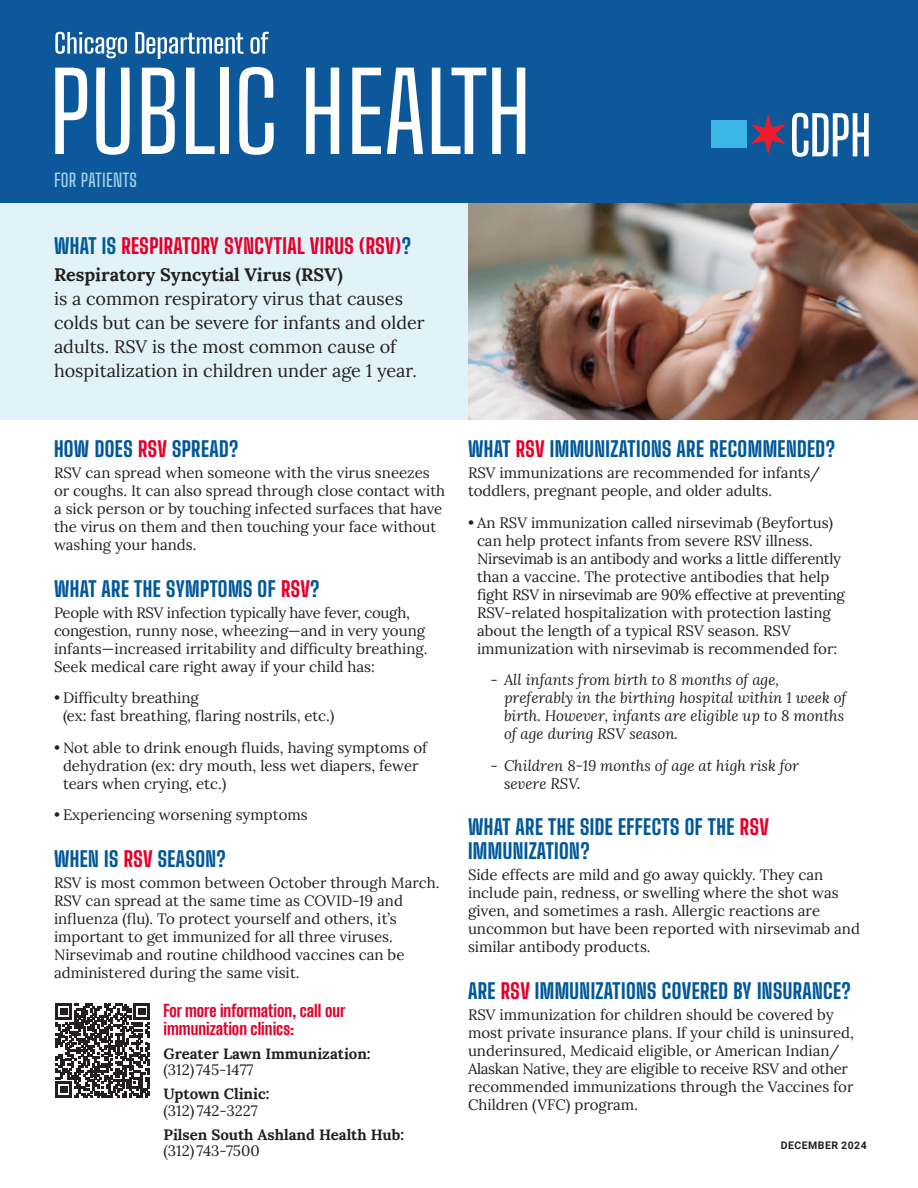
<style>
.page{position:relative;width:918px;height:1188px;background:#fff}
.page>*{position:absolute;margin:0;border:0;box-sizing:border-box;transform-origin:0 0}
.Subhead{font:800 21px/24px "Big Shoulders Display";letter-spacing:.02em;color:#005899}
.Subhead-2{font:800 21px "Big Shoulders Display";letter-spacing:.02em;color:#e4002b}
.Body{font:18px/24px "Lora";color:#231f20}
.t1{font:100 18px "Big Shoulders Text";letter-spacing:.02em;color:#a4d5ee}
.t2{font:800 16.5px/18px "Big Shoulders Display";color:#e4002b}
.Body-2{font:15px/18px "Lora";color:#231f20}
.t3{font:italic 15px/18px "Lora";color:#231f20}
.t4{font:700 15px/16.5px "Lora";color:#231f20}
.t5{font:700 10.5px "Roboto";letter-spacing:.045em;color:#231f20}
.s1{color:#005899}
.s2{font-weight:700}
.s3{color:#e4002b}
.s4{font-weight:400}
.s5{font-style:normal}
</style>
<div class="page">
<div style="left:0;top:202px;width:468px;height:218px;background:#e1f3f8"></div>
<img style="left:468px;top:202px;width:450px;height:218px">
<div style="left:0;top:0;width:918px;height:202px;background:#0d589a"></div>
<svg style="left:55px;top:68px;width:32px;height:86px"></svg>
<svg style="left:96px;top:68px;width:34px;height:87px"></svg>
<svg style="left:142px;top:68px;width:33px;height:86px"></svg>
<svg style="left:186px;top:68px;width:29px;height:86px"></svg>
<div style="left:220px;top:68px;width:9px;height:86px;background:#fff"></div>
<svg style="left:239px;top:67px;width:35px;height:88px"></svg>
<svg style="left:306px;top:68px;width:33px;height:86px"></svg>
<svg style="left:352px;top:68px;width:29px;height:86px"></svg>
<svg style="left:387px;top:68px;width:36px;height:86px"></svg>
<svg style="left:432px;top:68px;width:54px;height:86px"></svg>
<svg style="left:492px;top:68px;width:33px;height:86px"></svg>
<svg style="left:750px;top:114px;width:36px;height:41px"></svg>
<div style="left:711px;top:120px;width:36px;height:28px;background:#3bb6e5"></div>
<svg style="left:792px;top:113px;width:77px;height:44px"></svg>
<svg style="left:55px;top:32px;width:72px;height:26px"></svg>
<svg style="left:135px;top:32px;width:108px;height:27px"></svg>
<svg style="left:250px;top:32px;width:19px;height:22px"></svg>
<svg style="left:56px;top:1004px;width:94px;height:94px"></svg>
<p class="t1" style="left:54px;top:167px;width:84px">FOR PATIENTS</p>
<p class="Subhead-2" style="left:54px;top:228px;width:358px"><span class="s1">WHAT IS</span> RESPIRATORY SYNCYTIAL VIRUS (RSV)<span class="s1">?</span></p>
<p class="Body" style="left:54px;top:261px;width:372px"><span class="s2">Respiratory Syncytial Virus (RSV)<br></span>is a common respiratory virus that causes colds but can be severe for infants and older adults. RSV is the most common cause of hospitalization in children under age 1 year.</p>
<p class="Subhead" style="left:54px;top:436px;width:186px">HOW DOES <span class="s3">RSV</span> SPREAD?</p>
<p class="Body-2" style="left:54px;top:463px;width:393px">RSV can spread when someone with the virus sneezes or coughs. It can also spread through close contact with a sick person or by touching infected surfaces that have the virus on them and then touching your face without washing your hands.</p>
<p class="Subhead" style="left:54px;top:576px;width:267px">WHAT ARE THE SYMPTOMS OF <span class="s3">RSV</span>?</p>
<p class="Body-2" style="left:54px;top:602px;width:375px">People with RSV infection typically have fever, cough, congestion, runny nose, wheezing—and in very young infants—increased irritability and difficulty breathing.<br>Seek medical care right away if your child has:</p>
<p class="Body-2" style="left:63px;top:688px;width:273px;text-indent:-9px">• Difficulty breathing<br>(ex: fast breathing, flaring nostrils, etc.)</p>
<p class="Body-2" style="left:63px;top:737px;width:366px;text-indent:-9px">• Not able to drink enough fluids, having symptoms of dehydration (ex: dry mouth, less wet diapers, fewer tears when crying, etc.)</p>
<p class="Body-2" style="left:54px;top:805px;width:255px">• Experiencing worsening symptoms</p>
<p class="Subhead" style="left:54px;top:846px;width:173px">WHEN IS <span class="s3">RSV</span> SEASON?</p>
<p class="Body-2" style="left:54px;top:872px;width:387px">RSV is most common between October through March.<br>RSV can spread at the same time as COVID-19 and influenza (flu). To protect yourself and others, it’s important to get immunized for all three viruses.<br>Nirsevimab and routine childhood vaccines can be administered during the same visit.</p>
<p class="t2" style="left:163px;top:1001px;width:184px">For more information, call our immunization clinics:</p>
<p class="t4" style="left:163px;top:1044px;width:209px">Greater Lawn Immunization: <span class="s4">(312) 745-1477</span></p>
<p class="t4" style="left:163px;top:1084px;width:108px">Uptown Clinic: <span class="s4">(312) 742-3227</span></p>
<p class="t4" style="left:163px;top:1125px;width:242px">Pilsen South Ashland Health Hub: <span class="s4">(312) 743-7500</span></p>
<p class="Subhead" style="left:468px;top:436px;width:368px">WHAT <span class="s3">RSV</span> IMMUNIZATIONS ARE RECOMMENDED?</p>
<p class="Body-2" style="left:468px;top:463px;width:354px">RSV immunizations are recommended for infants/ toddlers, pregnant people, and older adults.</p>
<p class="Body-2" style="left:477px;top:512px;width:369px;text-indent:-9px">• An RSV immunization called nirsevimab (Beyfortus) can help protect infants from severe RSV illness.<br>Nirsevimab is an antibody and works a little differently than a vaccine. The protective antibodies that help fight RSV in nirsevimab are 90% effective at preventing RSV-related hospitalization with protection lasting about the length of a typical RSV season. RSV immunization with nirsevimab is recommended for:</p>
<p class="t3" style="left:504px;top:671px;width:344px;text-indent:-14px"><span class="s5">‐</span> All infants from birth to 8 months of age, preferably in the birthing hospital within 1 week of birth. However, infants are eligible up to 8 months of age during RSV season.</p>
<p class="t3" style="left:504px;top:756px;width:297px;text-indent:-14px"><span class="s5">‐</span> Children 8-19 months of age at high risk for severe RSV.</p>
<p class="Subhead" style="left:468px;top:814px;width:302px">WHAT ARE THE SIDE EFFECTS OF THE <span class="s3">RSV<br></span>IMMUNIZATION?</p>
<p class="Body-2" style="left:468px;top:865px;width:393px">Side effects are mild and go away quickly. They can include pain, redness, or swelling where the shot was given, and sometimes a rash. Allergic reactions are uncommon but have been reported with nirsevimab and similar antibody products.</p>
<p class="Subhead" style="left:468px;top:978px;width:384px">ARE <span class="s3">RSV</span> IMMUNIZATIONS COVERED BY INSURANCE?</p>
<p class="Body-2" style="left:468px;top:1004px;width:387px">RSV immunization for children should be covered by most private insurance plans. If your child is uninsured, underinsured, Medicaid eligible, or American Indian/ Alaskan Native, they are eligible to receive RSV and other recommended immunizations through the Vaccines for Children (VFC) program.</p>
<p class="t5" style="left:781px;top:1138px;width:88px">DECEMBER 2024</p>
</div>
